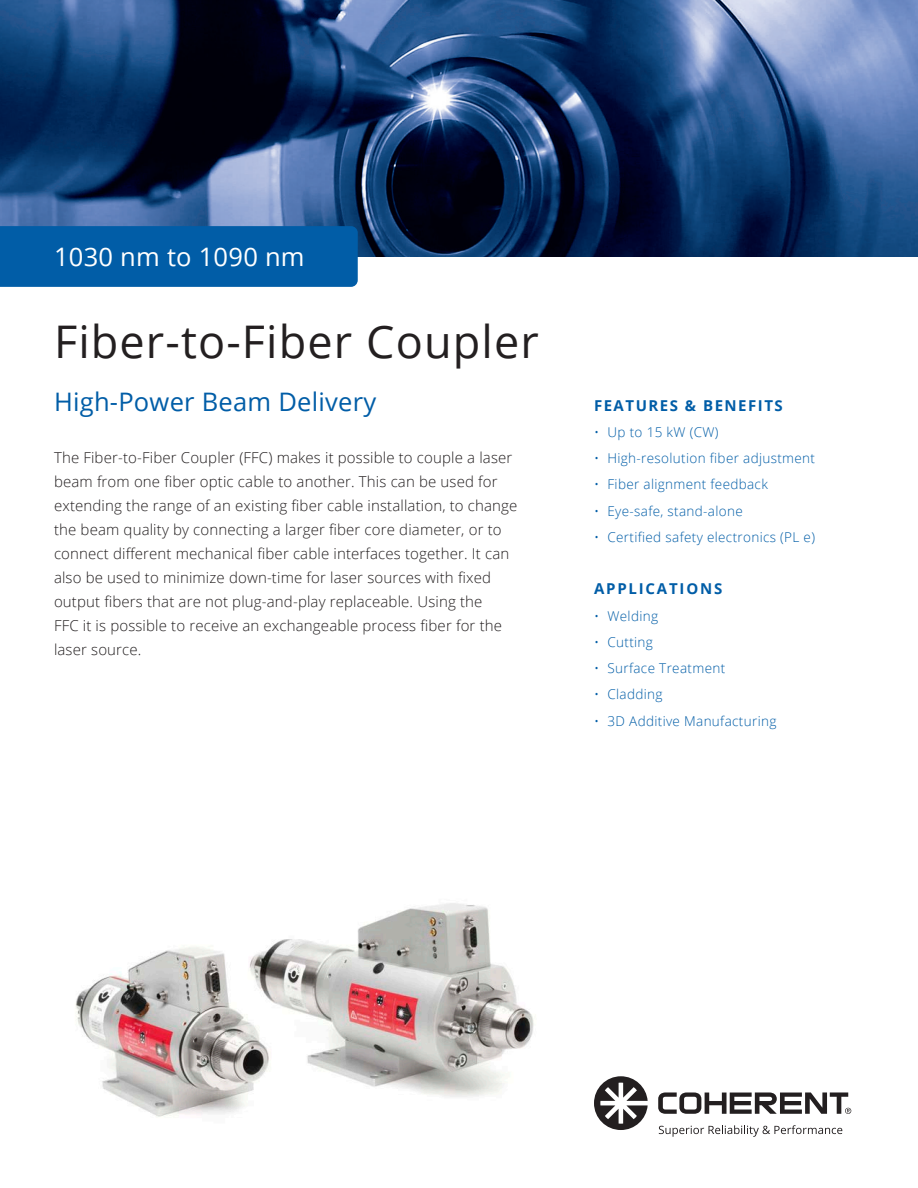
<style>
.page{position:relative;width:918px;height:1188px;background:#fff}
.page>*{position:absolute;margin:0;border:0;box-sizing:border-box;transform-origin:0 0}
.t1{font:45px "Open Sans";letter-spacing:.025em;color:#231f20}
.Subtitle{font:25.5px "Open Sans";letter-spacing:.01em;color:#015da7}
.Subtitle-2{font:25.5px "Open Sans";letter-spacing:.01em;color:#fff}
.Body{font:300 15px/24px "Open Sans";letter-spacing:.01em;color:#231f20}
.FEATURES_BENEFITS_AP{font:700 15px "Open Sans";letter-spacing:.1em;color:#015da7}
.FEATURES_BENEFITS_AP-2{font:700 15px "Open Sans";letter-spacing:.12em;color:#015da7}
.Bullets{font:300 13.5px "Open Sans";letter-spacing:.025em;color:#015da7}
</style>
<div class="page">
<svg style="left:659px;top:1125px;width:183px;height:12px"></svg>
<svg style="left:658px;top:1092px;width:193px;height:22px"></svg>
<svg style="left:594px;top:1076px;width:54px;height:54px"></svg>
<img style="left:0;top:0;width:918px;height:256px">
<img style="left:75px;top:903px;width:459px;height:214px">
<div style="left:0;top:226px;width:358px;height:61px;background:#015da7"></div>
<p class="Subtitle-2" style="left:54px;top:239px;width:252px">1030 nm to 1090 nm</p>
<p class="t1" style="left:54px;top:311px;width:486px">Fiber-to-Fiber Coupler</p>
<p class="Subtitle" style="left:54px;top:384px;width:324px">High-Power Beam Delivery</p>
<p class="Body" style="left:54px;top:445px;width:465px">The Fiber-to-Fiber Coupler (FFC) makes it possible to couple a laser beam from one fiber optic cable to another. This can be used for extending the range of an existing fiber cable installation, to change the beam quality by connecting a larger fiber core diameter, or to connect different mechanical fiber cable interfaces together. It can also be used to minimize down-time for laser sources with fixed output fibers that are not plug-and-play replaceable. Using the<br>FFC it is possible to receive an exchangeable process fiber for the laser source.</p>
<p class="FEATURES_BENEFITS_AP" style="left:594px;top:395px;width:190px">FEATURES &amp; BENEFITS</p>
<p class="Bullets" style="left:594px;top:423px;width:126px">• Up to 15 kW (CW)</p>
<p class="Bullets" style="left:594px;top:449px;width:223px">• High-resolution fiber adjustment</p>
<p class="Bullets" style="left:594px;top:475px;width:175px">• Fiber alignment feedback</p>
<p class="Bullets" style="left:594px;top:501px;width:150px">• Eye-safe, stand-alone</p>
<p class="Bullets" style="left:594px;top:528px;width:223px">• Certified safety electronics (PL e)</p>
<p class="FEATURES_BENEFITS_AP-2" style="left:594px;top:578px;width:130px">APPLICATIONS</p>
<p class="Bullets" style="left:594px;top:606px;width:66px">• Welding</p>
<p class="Bullets" style="left:594px;top:633px;width:60px">• Cutting</p>
<p class="Bullets" style="left:594px;top:659px;width:133px">• Surface Treatment</p>
<p class="Bullets" style="left:594px;top:685px;width:70px">• Cladding</p>
<p class="Bullets" style="left:594px;top:711px;width:184px">• 3D Additive Manufacturing</p>
</div>
